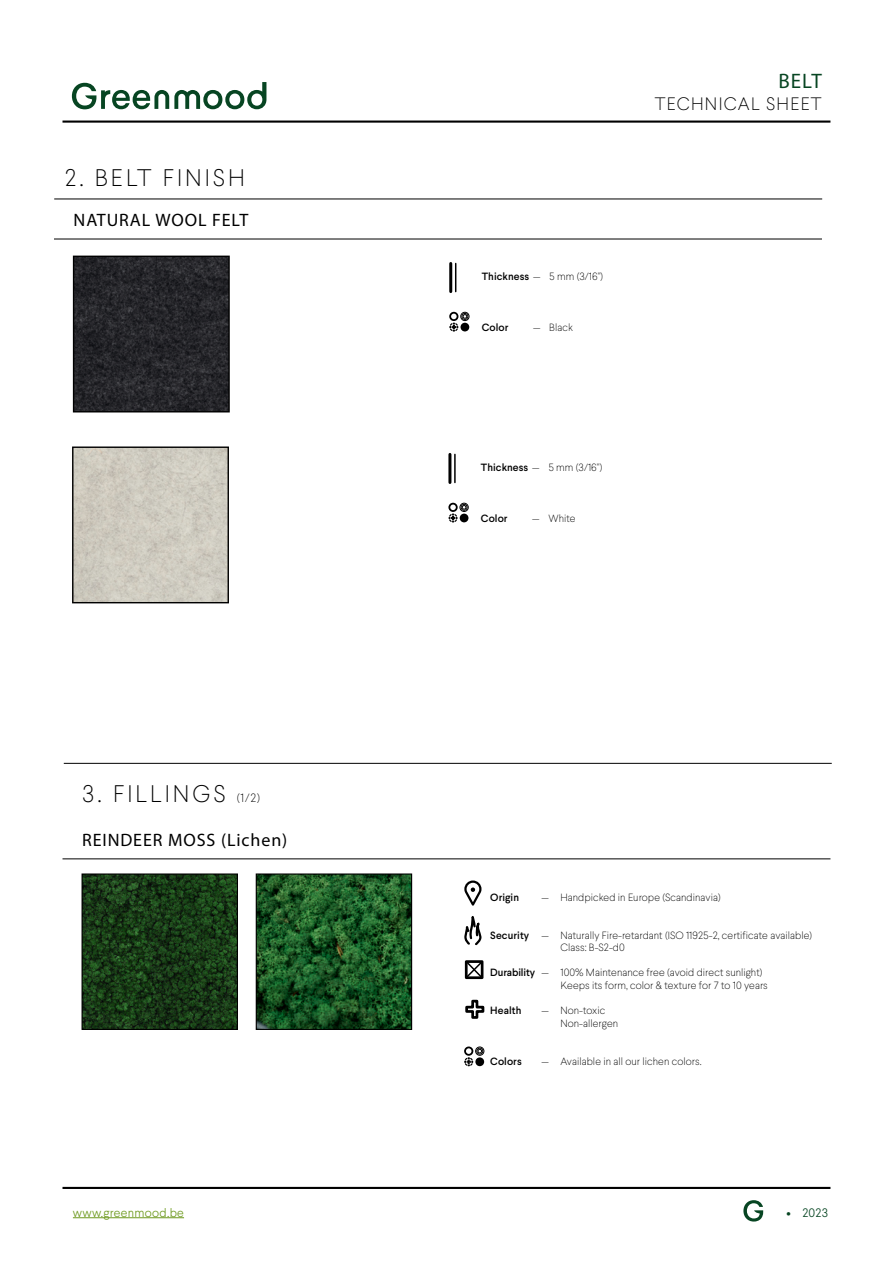
<style>
.page{position:relative;width:893px;height:1263px;background:#fff}
.page>*{position:absolute;margin:0;border:0;box-sizing:border-box;transform-origin:0 0}
.t1{font:100 24px "Larsseit";letter-spacing:.125em;color:#000}
.t2{font:21px "Myriad Pro";color:#074522}
.t3{font:18px "Myriad Pro";letter-spacing:.05em;color:#000}
.t4{font:100 18px "Larsseit";letter-spacing:.07em;color:#000}
.t5{font:300 12.3px "Larsseit";letter-spacing:.02em;color:#6d991e}
.t6{font:300 12.3px "Larsseit";color:#074522}
.t7{font:100 10.5px/12.6px "Larsseit";letter-spacing:.005em;color:#000}
.t8{font:500 10.5px "Larsseit";letter-spacing:.005em;color:#000}
.s1{font-size:12px}
.s2{font-weight:100}
</style>
<div class="page">
<hr style="left:62px;top:121px;width:768px;height:2px;background:#000">
<svg style="left:743px;top:1200px;width:20px;height:21px"></svg>
<hr style="left:62px;top:1187px;width:768px;height:2px;background:#000">
<svg style="left:72px;top:82px;width:194px;height:27px"></svg>
<hr style="left:73px;top:1217px;width:111px;height:1px;background:#6d991e">
<hr style="left:54px;top:239px;width:768px;height:1px;background:#000">
<img style="left:74px;top:448px;width:153px;height:153px">
<div style="left:72px;top:446px;width:157px;height:157px;border:1px solid #000"></div>
<hr style="left:449px;top:263px;width:3px;height:29px;background:#000">
<hr style="left:448px;top:454px;width:3px;height:28px;background:#000">
<svg style="left:455px;top:263px;width:1px;height:29px"></svg>
<hr style="left:454px;top:454px;width:2px;height:28px;background:#000">
<div style="left:449px;top:312px;width:9px;height:9px;border:2px solid #000;border-radius:50%"></div>
<div style="left:460px;top:323px;width:9px;height:8px;border:2px solid #000;border-radius:50%"></div>
<div style="left:460px;top:312px;width:9px;height:9px;border:1px solid #000;border-radius:50%"></div>
<div style="left:462px;top:313px;width:6px;height:7px;border:1px solid #000;border-radius:50%"></div>
<svg style="left:449px;top:314px;width:18px;height:18px"></svg>
<div style="left:448px;top:503px;width:10px;height:9px;border:2px solid #000;border-radius:50%"></div>
<div style="left:460px;top:514px;width:8px;height:8px;border:2px solid #000;border-radius:50%"></div>
<div style="left:459px;top:503px;width:10px;height:9px;border:1px solid #000;border-radius:50%"></div>
<div style="left:461px;top:504px;width:6px;height:7px;border:1px solid #000;border-radius:50%"></div>
<svg style="left:448px;top:505px;width:18px;height:18px"></svg>
<img style="left:75px;top:258px;width:153px;height:152px">
<div style="left:73px;top:256px;width:157px;height:156px;border:1px solid #000"></div>
<hr style="left:62px;top:858px;width:768px;height:1px;background:#000">
<img style="left:84px;top:875px;width:152px;height:153px">
<div style="left:82px;top:873px;width:156px;height:157px;border:1px solid #000"></div>
<img style="left:258px;top:875px;width:152px;height:153px">
<div style="left:256px;top:873px;width:156px;height:157px;border:1px solid #000"></div>
<svg style="left:464px;top:917px;width:18px;height:29px"></svg>
<svg style="left:464px;top:880px;width:18px;height:26px"></svg>
<svg style="left:464px;top:960px;width:20px;height:19px"></svg>
<div style="left:464px;top:1046px;width:9px;height:10px;border:2px solid #000;border-radius:50%"></div>
<div style="left:475px;top:1057px;width:9px;height:9px;border:2px solid #000;border-radius:50%"></div>
<div style="left:475px;top:1046px;width:9px;height:10px;border:1px solid #000;border-radius:50%"></div>
<svg style="left:464px;top:1048px;width:19px;height:19px"></svg>
<svg style="left:465px;top:999px;width:20px;height:20px"></svg>
<hr style="left:54px;top:199px;width:768px;height:1px;background:#000">
<hr style="left:64px;top:763px;width:768px;height:1px;background:#000">
<h1 class="t1" style="left:65px;top:162px;width:182px">2. BELT FINISH</h1>
<h3 class="t3" style="left:74px;top:208px;width:176px">NATURAL WOOL FELT</h3>
<h1 class="t1" style="left:82px;top:779px;width:179px">3. FILLINGS <span class="s1">(1/2)</span></h1>
<h3 class="t3" style="left:82px;top:828px;width:207px">REINDEER MOSS (Lichen)</h3>
<h2 class="t2" style="left:778px;top:68px;width:45px">BELT</h2>
<h3 class="t4" style="left:655px;top:92px;width:169px">TECHNICAL SHEET</h3>
<p class="t8" style="left:482px;top:270px;width:60px">Thickness <span class="s2">—</span></p>
<p class="t7" style="left:549px;top:270px;width:55px">5 mm (3/16")</p>
<p class="t8" style="left:482px;top:320px;width:28px">Color</p>
<p class="t7" style="left:533px;top:321px;width:9px">—</p>
<p class="t7" style="left:549px;top:321px;width:25px">Black</p>
<p class="t8" style="left:481px;top:461px;width:60px">Thickness <span class="s2">—</span></p>
<p class="t7" style="left:548px;top:461px;width:55px">5 mm (3/16")</p>
<p class="t8" style="left:481px;top:511px;width:28px">Color</p>
<p class="t7" style="left:532px;top:512px;width:9px">—</p>
<p class="t7" style="left:548px;top:512px;width:29px">White</p>
<p class="t8" style="left:490px;top:890px;width:30px">Origin</p>
<p class="t7" style="left:542px;top:891px;width:9px">—</p>
<p class="t8" style="left:490px;top:928px;width:60px">Security <span class="s2">—</span></p>
<p class="t8" style="left:490px;top:966px;width:60px">Durability <span class="s2">—</span></p>
<p class="t8" style="left:490px;top:1004px;width:33px">Health</p>
<p class="t7" style="left:542px;top:1004px;width:9px">—</p>
<p class="t8" style="left:490px;top:1054px;width:33px">Colors</p>
<p class="t7" style="left:542px;top:1054px;width:9px">—</p>
<p class="t7" style="left:560px;top:891px;width:162px">Handpicked in Europe (Scandinavia)</p>
<p class="t7" style="left:560px;top:928px;width:253px">Naturally Fire-retardant (ISO 11925-2, certificate available)<br>Class: B-S2-d0</p>
<p class="t7" style="left:560px;top:966px;width:209px">100% Maintenance free (avoid direct sunlight)<br>Keeps its form, color &amp; texture for 7 to 10 years</p>
<p class="t7" style="left:560px;top:1004px;width:59px">Non-toxic<br>Non-allergen</p>
<p class="t7" style="left:560px;top:1054px;width:143px">Available in all our lichen colors.</p>
<p class="t5" style="left:73px;top:1204px;width:113px">www.greenmood.be</p>
<p class="t6" style="left:787px;top:1204px;width:43px">• 2023</p>
</div>
